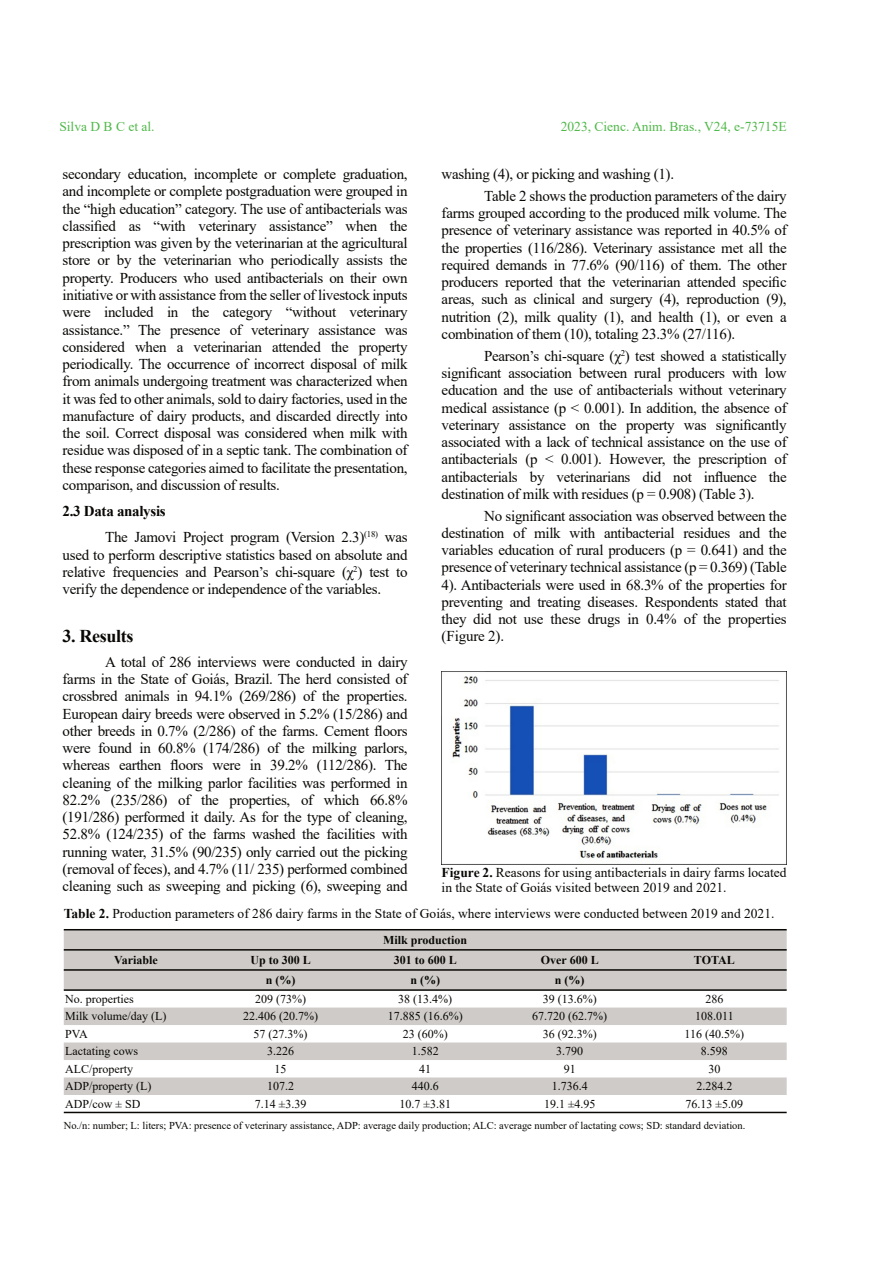
<style>
.page{position:relative;width:893px;height:1263px;background:#fff}
.page>*{position:absolute;margin:0;border:0;box-sizing:border-box;transform-origin:0 0}
.t1{font:700 18px "Times New Roman";letter-spacing:-.02em;color:#080704}
.t2{font:15px/17.2px "Times New Roman";letter-spacing:-.02em;color:#080704;text-align:justify}
.t3{font:13.5px/14.9px "Times New Roman";color:#080704}
.t4{font:13.5px "Times New Roman";color:#4fb848}
.t5{font:12px "Times New Roman";color:#080704}
.t6{font:700 12px "Times New Roman";color:#080704}
.t7{font:10.5px "Times New Roman";color:#080704}
.s1{font-weight:700}
</style>
<div class="page">
<img style="left:442px;top:672px;width:345px;height:193px">
<svg style="left:64px;top:930px;width:723px;height:165px;fill:#cecbc9"></svg>
<hr style="left:64px;top:929px;width:723px;height:1px;background:#080704">
<hr style="left:64px;top:949px;width:723px;height:1px;background:#080704">
<hr style="left:64px;top:969px;width:723px;height:2px;background:#080704">
<hr style="left:64px;top:989px;width:723px;height:2px;background:#080704">
<hr style="left:64px;top:1112px;width:723px;height:1px;background:#080704">
<p class="t4" style="left:59px;top:122px;width:97px">Silva D B C et al.</p>
<p class="t4" style="left:561px;top:122px;width:227px">2023, Cienc. Anim. Bras., V24, e-73715E</p>
<p class="t2" style="left:63px;top:167px;width:346px">secondary education, incomplete or complete graduation, and incomplete or complete postgraduation were grouped in the “high education” category. The use of antibacterials was classified as “with veterinary assistance” when the prescription was given by the veterinarian at the agricultural store or by the veterinarian who periodically assists the property. Producers who used antibacterials on their own initiative or with assistance from the seller of livestock inputs were included in the category “without veterinary assistance.” The presence of veterinary assistance was considered when a veterinarian attended the property periodically. The occurrence of incorrect disposal of milk from animals undergoing treatment was characterized when it was fed to other animals, sold to dairy factories, used in the manufacture of dairy products, and discarded directly into the soil. Correct disposal was considered when milk with residue was disposed of in a septic tank. The combination of these response categories aimed to facilitate the presentation, comparison, and discussion of results.</p>
<p class="t2" style="left:105px;top:499px;width:304px;line-height:26.2px;text-indent:-43px"><span class="s1">2.3 Data analysis<br></span>The Jamovi Project program (Version 2.3)<sup>(18)</sup> was</p>
<p class="t2" style="left:63px;top:547px;width:346px">used to perform descriptive statistics based on absolute and relative frequencies and Pearson’s chi-square (χ<sup>2</sup>) test to verify the dependence or independence of the variables.</p>
<p class="t1" style="left:63px;top:630px;width:72px">3. Results</p>
<p class="t2" style="left:63px;top:655px;width:346px;text-indent:43px">A total of 286 interviews were conducted in dairy farms in the State of Goiás, Brazil. The herd consisted of crossbred animals in 94.1% (269/286) of the properties.<br>European dairy breeds were observed in 5.2% (15/286) and other breeds in 0.7% (2/286) of the farms. Cement floors were found in 60.8% (174/286) of the milking parlors, whereas earthen floors were in 39.2% (112/286). The cleaning of the milking parlor facilities was performed in 82.2% (235/286) of the properties, of which 66.8% (191/286) performed it daily. As for the type of cleaning, 52.8% (124/235) of the farms washed the facilities with running water, 31.5% (90/235) only carried out the picking (removal of feces), and 4.7% (11/ 235) performed combined cleaning such as sweeping and picking (6), sweeping and</p>
<p class="t2" style="left:484px;top:165px;width:304px;line-height:21.8px;text-indent:-43px">washing (4), or picking and washing (1).<br>Table 2 shows the production parameters of the dairy</p>
<p class="t2" style="left:442px;top:206px;width:346px">farms grouped according to the produced milk volume. The presence of veterinary assistance was reported in 40.5% of the properties (116/286). Veterinary assistance met all the required demands in 77.6% (90/116) of them. The other producers reported that the veterinarian attended specific areas, such as clinical and surgery (4), reproduction (9), nutrition (2), milk quality (1), and health (1), or even a combination of them (10), totaling 23.3% (27/116).</p>
<p class="t2" style="left:442px;top:349px;width:346px;text-indent:43px">Pearson’s chi-square (χ<sup>2</sup>) test showed a statistically significant association between rural producers with low education and the use of antibacterials without veterinary medical assistance (p &lt; 0.001). In addition, the absence of veterinary assistance on the property was significantly associated with a lack of technical assistance on the use of antibacterials (p &lt; 0.001). However, the prescription of antibacterials by veterinarians did not influence the destination of milk with residues (p = 0.908) (Table 3).</p>
<p class="t2" style="left:442px;top:508px;width:346px;text-indent:43px">No significant association was observed between the destination of milk with antibacterial residues and the variables education of rural producers (p = 0.641) and the presence of veterinary technical assistance (p = 0.369) (Table 4). Antibacterials were used in 68.3% of the properties for preventing and treating diseases. Respondents stated that they did not use these drugs in 0.4% of the properties (Figure 2).</p>
<p class="t3" style="left:442px;top:866px;width:346px"><span class="s1">Figure 2.</span> Reasons for using antibacterials in dairy farms located in the State of Goiás visited between 2019 and 2021.</p>
<p class="t3" style="left:64px;top:907px;width:712px"><span class="s1">Table 2.</span> Production parameters of 286 dairy farms in the State of Goiás, where interviews were conducted between 2019 and 2021.</p>
<p class="t6" style="left:383px;top:936px;width:86px">Milk production</p>
<p class="t6" style="left:114px;top:956px;width:45px">Variable</p>
<p class="t6" style="left:250px;top:956px;width:62px">Up to 300 L</p>
<p class="t6" style="left:394px;top:956px;width:65px">301 to 600 L</p>
<p class="t6" style="left:541px;top:956px;width:59px">Over 600 L</p>
<p class="t6" style="left:694px;top:956px;width:42px">TOTAL</p>
<p class="t6" style="left:266px;top:976px;width:31px">n (%)</p>
<p class="t6" style="left:410px;top:976px;width:31px">n (%)</p>
<p class="t6" style="left:555px;top:976px;width:31px">n (%)</p>
<p class="t5" style="left:65px;top:995px;width:70px">No. properties</p>
<p class="t5" style="left:255px;top:995px;width:52px">209 (73%)</p>
<p class="t5" style="left:398px;top:995px;width:55px">38 (13.4%)</p>
<p class="t5" style="left:543px;top:995px;width:55px">39 (13.6%)</p>
<p class="t5" style="left:705px;top:995px;width:19px">286</p>
<p class="t5" style="left:65px;top:1012px;width:103px">Milk volume/day (L)</p>
<p class="t5" style="left:243px;top:1012px;width:76px">22.406 (20.7%)</p>
<p class="t5" style="left:388px;top:1012px;width:76px">17.885 (16.6%)</p>
<p class="t5" style="left:532px;top:1012px;width:76px">67.720 (62.7%)</p>
<p class="t5" style="left:695px;top:1012px;width:40px">108.011</p>
<p class="t5" style="left:65px;top:1030px;width:24px">PVA</p>
<p class="t5" style="left:254px;top:1030px;width:55px">57 (27.3%)</p>
<p class="t5" style="left:403px;top:1030px;width:46px">23 (60%)</p>
<p class="t5" style="left:543px;top:1030px;width:55px">36 (92.3%)</p>
<p class="t5" style="left:685px;top:1030px;width:61px">116 (40.5%)</p>
<p class="t5" style="left:65px;top:1047px;width:74px">Lactating cows</p>
<p class="t5" style="left:267px;top:1047px;width:28px">3.226</p>
<p class="t5" style="left:412px;top:1047px;width:28px">1.582</p>
<p class="t5" style="left:556px;top:1047px;width:28px">3.790</p>
<p class="t5" style="left:701px;top:1047px;width:28px">8.598</p>
<p class="t5" style="left:65px;top:1064px;width:69px">ALC/property</p>
<p class="t5" style="left:275px;top:1064px;width:13px">15</p>
<p class="t5" style="left:419px;top:1064px;width:13px">41</p>
<p class="t5" style="left:564px;top:1064px;width:13px">91</p>
<p class="t5" style="left:708px;top:1064px;width:13px">30</p>
<p class="t5" style="left:65px;top:1082px;width:88px">ADP/property (L)</p>
<p class="t5" style="left:267px;top:1082px;width:28px">107.2</p>
<p class="t5" style="left:412px;top:1082px;width:28px">440.6</p>
<p class="t5" style="left:552px;top:1082px;width:37px">1.736.4</p>
<p class="t5" style="left:696px;top:1082px;width:37px">2.284.2</p>
<p class="t5" style="left:65px;top:1099px;width:77px">ADP/cow ± SD</p>
<p class="t5" style="left:255px;top:1099px;width:53px">7.14 ±3.39</p>
<p class="t5" style="left:399px;top:1099px;width:53px">10.7 ±3.81</p>
<p class="t5" style="left:544px;top:1099px;width:53px">19.1 ±4.95</p>
<p class="t5" style="left:686px;top:1099px;width:59px">76.13 ±5.09</p>
<p class="t7" style="left:64px;top:1122px;width:683px">No./n: number; L: liters; PVA: presence of veterinary assistance, ADP: average daily production; ALC: average number of lactating cows; SD: standard deviation.</p>
</div>
